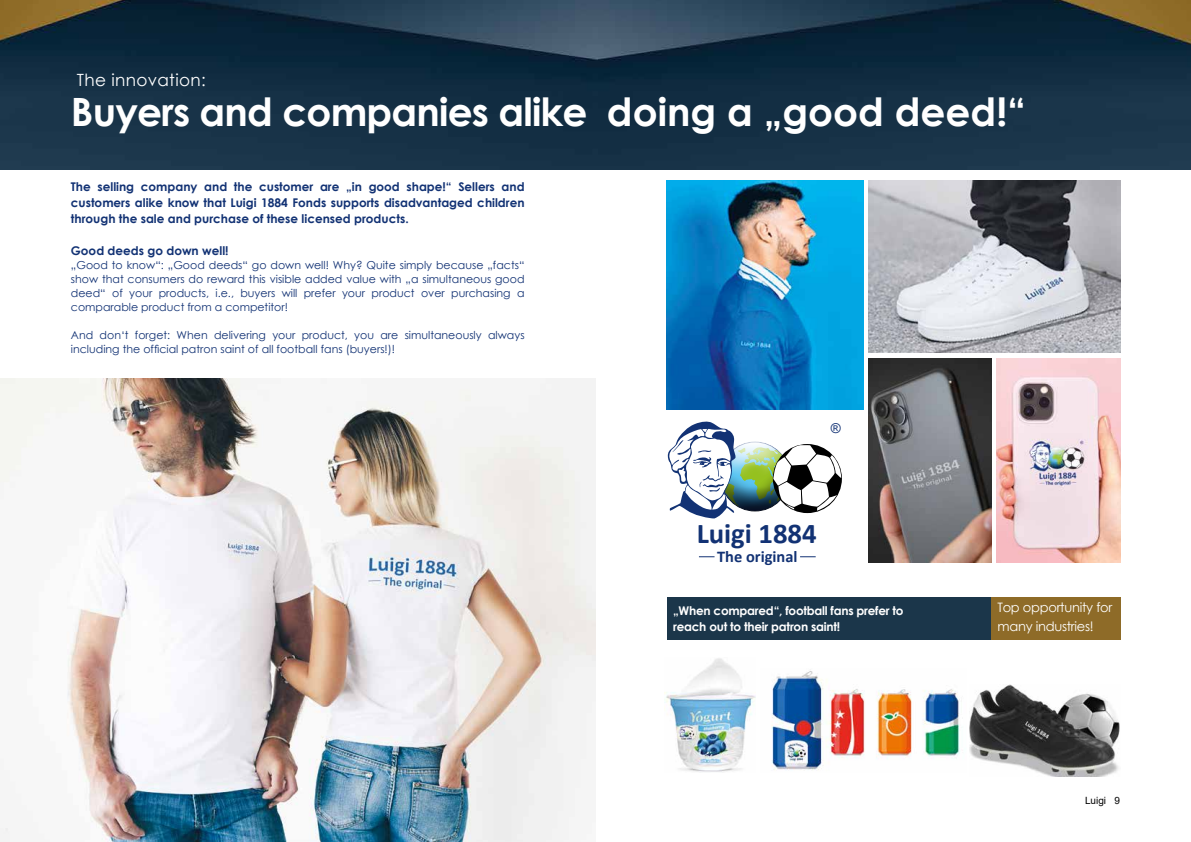
<style>
.page{position:relative;width:1191px;height:842px;background:#fff}
.page>*{position:absolute;margin:0;border:0;box-sizing:border-box;transform-origin:0 0}
.t1{font:700 39px "Century Gothic";letter-spacing:-.02em;color:#fff}
.t2{font:700 28.7px "Calibri";color:#123274}
.t3{font:16.9px "Century Gothic";letter-spacing:.02em;color:#fff}
.t4{font:700 16.4px "Calibri";color:#123274}
.t5{font:13.6px "Arial";color:#123274}
.t6{font:13px/19px "Century Gothic";letter-spacing:-.02em;color:#fff}
.t7{font:700 12px/16px "Century Gothic";color:#123274;text-align:justify}
.t8{font:700 12px/16px "Century Gothic";letter-spacing:-.02em;color:#fff}
.t9{font:11px/14px "Century Gothic";color:#123274;text-align:justify}
.t10{font:10px "Arial";color:#000}
</style>
<div class="page">
<img style="left:0;top:0;width:1191px;height:170px">
<div style="left:667px;top:597px;width:327px;height:42px;background:#1b364a"></div>
<img style="left:0;top:378px;width:595px;height:464px">
<img style="left:666px;top:181px;width:197px;height:228px">
<img style="left:868px;top:181px;width:252px;height:171px">
<img style="left:771px;top:671px;width:189px;height:99px">
<img style="left:665px;top:658px;width:90px;height:114px">
<div style="left:991px;top:597px;width:129px;height:42px;background:#8e6b28"></div>
<svg style="left:667px;top:421px;width:174px;height:98px"></svg>
<svg style="left:699px;top:556px;width:15px;height:1px"></svg>
<svg style="left:800px;top:556px;width:15px;height:1px"></svg>
<img style="left:996px;top:358px;width:124px;height:205px">
<img style="left:868px;top:358px;width:123px;height:205px">
<img style="left:970px;top:685px;width:150px;height:91px">
<h3 class="t3" style="left:77px;top:68px;width:130px">The innovation:</h3>
<h1 class="t1" style="left:71px;top:82px;width:956px">Buyers and companies alike doing a „good deed!“</h1>
<p class="t7" style="left:71px;top:178px;width:455px">The selling company and the customer are „in good shape!“ Sellers and customers alike know that Luigi 1884 Fonds supports disadvantaged children through the sale and purchase of these licensed products.</p>
<p class="t7" style="left:71px;top:242px;width:159px">Good deeds go down well!</p>
<p class="t9" style="left:71px;top:258px;width:455px">„Good to know“: „Good deeds“ go down well! Why? Quite simply because „facts“ show that consumers do reward this visible added value with „a simultaneous good deed“ of your products, i.e., buyers will prefer your product over purchasing a comparable product from a competitor!</p>
<p class="t9" style="left:71px;top:328px;width:455px">And don‘t forget: When delivering your product, you are simultaneously always including the official patron saint of all football fans (buyers!)!</p>
<p class="t5" style="left:831px;top:418px;width:11px">®</p>
<h2 class="t2" style="left:696px;top:513px;width:122px">Luigi 1884</h2>
<h3 class="t4" style="left:717px;top:545px;width:82px">The original</h3>
<p class="t8" style="left:673px;top:602px;width:232px">„When compared“, football fans prefer to reach out to their patron saint!</p>
<p class="t6" style="left:997px;top:598px;width:116px">Top opportunity for many industries!</p>
<p class="t10" style="left:1085px;top:794px;width:37px">Luigi 9</p>
</div>
